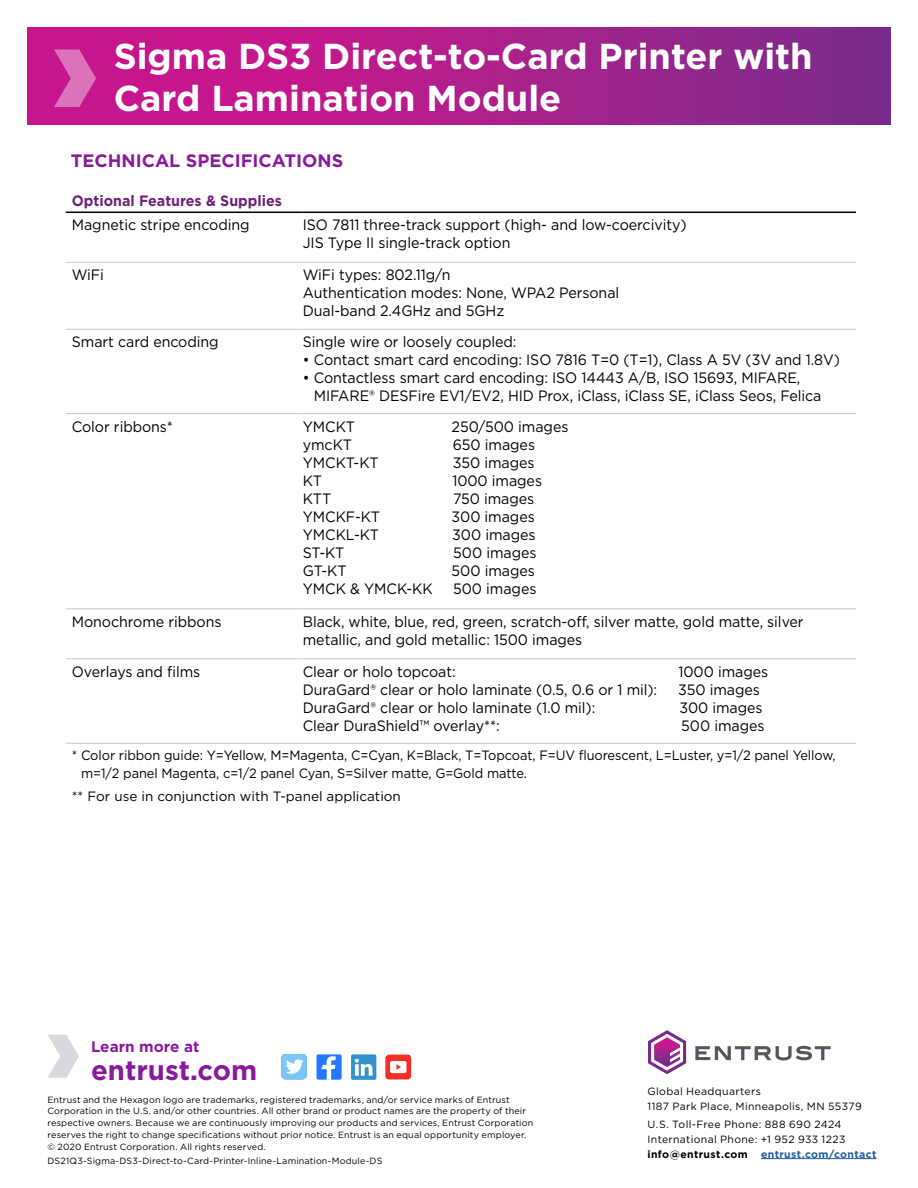
<style>
.page{position:relative;width:918px;height:1188px;background:#fff}
.page>*{position:absolute;margin:0;border:0;box-sizing:border-box;transform-origin:0 0}
.t1{font:700 36px/42px "Gotham";color:#fff}
.t2{font:700 27.6px "Gotham";color:#881b9c}
.t3{font:700 18px "Gotham";color:#881b9c}
.t4{font:700 15.3px "Gotham";color:#881b9c}
.t5{font:15px/18px "Gotham";letter-spacing:-.005em;color:#000;scale:.95 1}
.t6{font:700 15px "Gotham";color:#6e2277;scale:.95 1}
.t7{font:13.5px/18px "Gotham";letter-spacing:-.005em;color:#000;scale:.95 1}
.t8{font:13.5px "Gotham";letter-spacing:-.005em;color:#000}
.t9{font:10.5px/15px "Gotham";letter-spacing:.035em;color:#000}
.t10{font:700 10.5px "Gotham";letter-spacing:.035em;color:#215e9e}
.t11{font:700 10.5px "Gotham";letter-spacing:.035em;color:#000}
.t12{font:9px/12px "Gotham";letter-spacing:.015em;color:#000}
</style>
<div class="page">
<hr style="left:66px;top:262px;width:237px;height:1px;background:#c7c8ca">
<hr style="left:303px;top:262px;width:553px;height:1px;background:#c7c8ca">
<hr style="left:66px;top:329px;width:237px;height:1px;background:#c7c8ca">
<hr style="left:303px;top:329px;width:553px;height:1px;background:#c7c8ca">
<hr style="left:66px;top:413px;width:237px;height:1px;background:#c7c8ca">
<hr style="left:303px;top:413px;width:553px;height:1px;background:#c7c8ca">
<hr style="left:66px;top:212px;width:237px;height:1px;background:#000">
<hr style="left:303px;top:212px;width:553px;height:1px;background:#000">
<hr style="left:66px;top:608px;width:237px;height:1px;background:#c7c8ca">
<hr style="left:303px;top:608px;width:553px;height:1px;background:#c7c8ca">
<hr style="left:66px;top:658px;width:237px;height:1px;background:#c7c8ca">
<hr style="left:303px;top:658px;width:553px;height:1px;background:#c7c8ca">
<hr style="left:66px;top:743px;width:237px;height:1px;background:#c7c8ca">
<hr style="left:303px;top:743px;width:553px;height:1px;background:#c7c8ca">
<svg style="left:27px;top:27px;width:864px;height:98px;background:#aa1f8b"></svg>
<svg style="left:54px;top:50px;width:42px;height:57px;background:#d34da8"></svg>
<svg style="left:695px;top:1046px;width:136px;height:14px"></svg>
<svg style="left:648px;top:1030px;width:38px;height:44px"></svg>
<div style="left:317px;top:1054px;width:25px;height:26px;background:#2577ff;border-radius:2px"></div>
<svg style="left:321px;top:1056px;width:15px;height:24px"></svg>
<div style="left:351px;top:1054px;width:25px;height:26px;background:#3392cc;border-radius:2px"></div>
<svg style="left:355px;top:1059px;width:18px;height:17px"></svg>
<div style="left:282px;top:1054px;width:25px;height:25px;background:#7bc5f8;border-radius:4px"></div>
<svg style="left:286px;top:1059px;width:18px;height:15px"></svg>
<svg style="left:385px;top:1055px;width:26px;height:24px"></svg>
<svg style="left:48px;top:1035px;width:31px;height:43px"></svg>
<hr style="left:761px;top:1158px;width:116px;height:1px;background:#215e9e">
<h1 class="t1" style="left:114px;top:35px;width:700px">Sigma DS3 Direct-to-Card Printer with<br>Card Lamination Module</h1>
<p class="t3" style="left:71px;top:148px;width:274px">TECHNICAL SPECIFICATIONS</p>
<p class="t6" style="left:72px;top:191px;width:223px">Optional Features &amp; Supplies</p>
<p class="t5" style="left:72px;top:216px;width:189px">Magnetic stripe encoding</p>
<p class="t5" style="left:303px;top:216px;width:405px">ISO 7811 three-track support (high- and low-coercivity)<br>JIS Type II single-track option</p>
<p class="t5" style="left:72px;top:266px;width:35px">WiFi</p>
<p class="t5" style="left:303px;top:266px;width:335px">WiFi types: 802.11g/n<br>Authentication modes: None, WPA2 Personal<br>Dual-band 2.4GHz and 5GHz</p>
<p class="t5" style="left:72px;top:333px;width:156px">Smart card encoding</p>
<p class="t5" style="left:303px;top:333px;width:226px">Single wire or loosely coupled:</p>
<p class="t5" style="left:303px;top:351px;width:567px">• Contact smart card encoding: ISO 7816 T=0 (T=1), Class A 5V (3V and 1.8V)</p>
<p class="t5" style="left:314px;top:369px;width:536px;text-indent:-11px">• Contactless smart card encoding: ISO 14443 A/B, ISO 15693, MIFARE,<br>MIFARE® DESFire EV1/EV2, HID Prox, iClass, iClass SE, iClass Seos, Felica</p>
<p class="t5" style="left:72px;top:417px;width:108px">Color ribbons*</p>
<p class="t5" style="left:303px;top:417px;width:56px">YMCKT</p>
<p class="t5" style="left:452px;top:417px;width:125px">250/500 images</p>
<p class="t5" style="left:303px;top:435px;width:53px">ymcKT</p>
<p class="t5" style="left:453px;top:435px;width:88px">650 images</p>
<p class="t5" style="left:303px;top:453px;width:81px">YMCKT-KT</p>
<p class="t5" style="left:453px;top:453px;width:88px">350 images</p>
<p class="t5" style="left:303px;top:471px;width:22px">KT</p>
<p class="t5" style="left:452px;top:471px;width:96px">1000 images</p>
<p class="t5" style="left:303px;top:489px;width:31px">KTT</p>
<p class="t5" style="left:453px;top:489px;width:87px">750 images</p>
<p class="t5" style="left:303px;top:507px;width:83px">YMCKF-KT</p>
<p class="t5" style="left:452px;top:507px;width:89px">300 images</p>
<p class="t5" style="left:303px;top:525px;width:82px">YMCKL-KT</p>
<p class="t5" style="left:452px;top:525px;width:89px">300 images</p>
<p class="t5" style="left:303px;top:543px;width:45px">ST-KT</p>
<p class="t5" style="left:453px;top:543px;width:89px">500 images</p>
<p class="t5" style="left:303px;top:561px;width:48px">GT-KT</p>
<p class="t5" style="left:452px;top:561px;width:89px">500 images</p>
<p class="t5" style="left:303px;top:579px;width:138px">YMCK &amp; YMCK-KK</p>
<p class="t5" style="left:453px;top:579px;width:89px">500 images</p>
<p class="t5" style="left:72px;top:612px;width:159px">Monochrome ribbons</p>
<p class="t5" style="left:303px;top:612px;width:529px">Black, white, blue, red, green, scratch-off, silver matte, gold matte, silver metallic, and gold metallic: 1500 images</p>
<p class="t5" style="left:72px;top:662px;width:137px">Overlays and films</p>
<p class="t5" style="left:303px;top:662px;width:162px">Clear or holo topcoat:</p>
<p class="t5" style="left:678px;top:662px;width:96px">1000 images</p>
<p class="t5" style="left:303px;top:680px;width:375px">DuraGard® clear or holo laminate (0.5, 0.6 or 1 mil):</p>
<p class="t5" style="left:678px;top:680px;width:88px">350 images</p>
<p class="t5" style="left:303px;top:698px;width:309px">DuraGard® clear or holo laminate (1.0 mil):</p>
<p class="t5" style="left:679px;top:698px;width:89px">300 images</p>
<p class="t5" style="left:303px;top:716px;width:209px">Clear DuraShield™ overlay**:</p>
<p class="t5" style="left:681px;top:716px;width:89px">500 images</p>
<p class="t7" style="left:81px;top:746px;width:796px;text-indent:-9px">* Color ribbon guide: Y=Yellow, M=Magenta, C=Cyan, K=Black, T=Topcoat, F=UV fluorescent, L=Luster, y=1/2 panel Yellow, m=1/2 panel Magenta, c=1/2 panel Cyan, S=Silver matte, G=Gold matte.</p>
<p class="t8" style="left:72px;top:788px;width:331px">** For use in conjunction with T-panel application</p>
<p class="t4" style="left:91px;top:1037px;width:110px">Learn more at</p>
<h2 class="t2" style="left:91px;top:1052px;width:168px">entrust.com</h2>
<p class="t12" style="left:48px;top:1093px;width:487px">Entrust and the Hexagon logo are trademarks, registered trademarks, and/or service marks of Entrust Corporation in the U.S. and/or other countries. All other brand or product names are the property of their respective owners. Because we are continuously improving our products and services, Entrust Corporation reserves the right to change specifications without prior notice. Entrust is an equal opportunity employer. © 2020 Entrust Corporation. All rights reserved.</p>
<p class="t12" style="left:48px;top:1155px;width:337px">DS21Q3-Sigma-DS3-Direct-to-Card-Printer-Inline-Lamination-Module-DS</p>
<p class="t9" style="left:648px;top:1083px;width:216px">Global Headquarters<br>1187 Park Place, Minneapolis, MN 55379</p>
<p class="t9" style="left:648px;top:1116px;width:200px">U.S. Toll-Free Phone: 888 690 2424<br>International Phone: +1 952 933 1223</p>
<p class="t11" style="left:648px;top:1147px;width:102px">info@entrust.com</p>
<p class="t10" style="left:761px;top:1147px;width:117px">entrust.com/contact</p>
</div>
